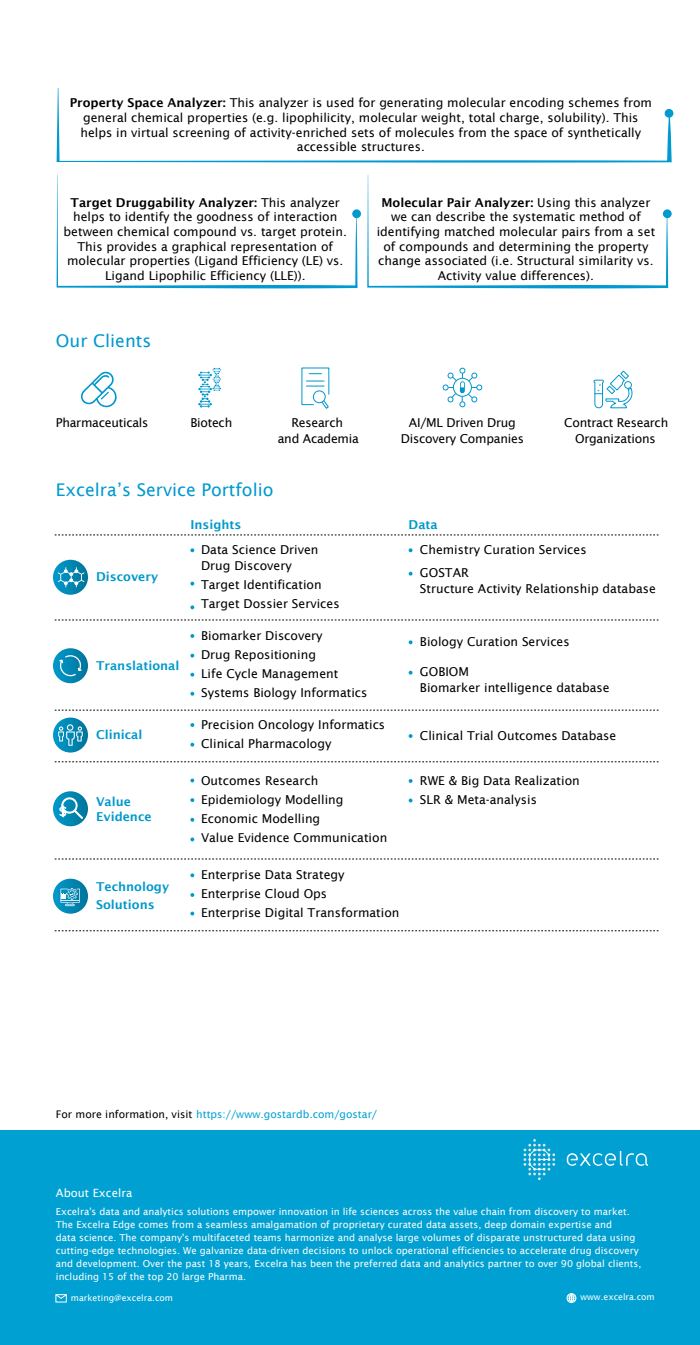
<style>
.page{position:relative;width:700px;height:1345px;background:#fff}
.page>*{position:absolute;margin:0;border:0;box-sizing:border-box;transform-origin:0 0}
.t1{font:17.5px "Lucida Sans";color:#0099d0}
.t2{font:12.25px/14.7px "Lucida Sans";color:#000}
.t3{font:12.25px/15.8px "Lucida Sans";letter-spacing:-.02em;color:#000;text-align:center}
.t4{font:600 12.25px/18px "Lucida Sans";color:#09c}
.t5{font:11.38px "Lucida Sans";color:#fff}
.t6{font:10.5px "Lucida Sans";color:#00a1d2}
.t7{font:9.62px/13.1px "Lucida Sans";color:#fffdfd}
.t8{font:8.75px "Lucida Sans";color:#fff}
.s1{font-weight:600}
.s2{color:#009ad1}
.s3{color:#000}
</style>
<div class="page">
<div style="left:352px;top:209px;width:9px;height:9px;background:#009ad1;border-radius:50%"></div>
<svg style="left:57px;top:174px;width:301px;height:114px"></svg>
<svg style="left:663px;top:209px;width:9px;height:9px"></svg>
<svg style="left:367px;top:174px;width:301px;height:114px"></svg>
<svg style="left:57px;top:88px;width:615px;height:75px"></svg>
<div style="left:0;top:1129px;width:700px;height:215px;background:#00a1d2"></div>
<svg style="left:567px;top:1293px;width:9px;height:9px"></svg>
<div style="left:56px;top:1294px;width:11px;height:8px;border:1px solid #fff"></div>
<svg style="left:55px;top:1294px;width:12px;height:4px"></svg>
<svg style="left:567px;top:1150px;width:81px;height:15px"></svg>
<svg style="left:524px;top:1139px;width:31px;height:41px"></svg>
<svg style="left:55px;top:619px;width:604px;height:1px"></svg>
<svg style="left:55px;top:534px;width:604px;height:1px"></svg>
<svg style="left:55px;top:710px;width:604px;height:1px"></svg>
<svg style="left:55px;top:761px;width:604px;height:1px"></svg>
<svg style="left:55px;top:858px;width:604px;height:1px"></svg>
<svg style="left:55px;top:930px;width:604px;height:1px"></svg>
<svg style="left:53px;top:559px;width:35px;height:35px"></svg>
<svg style="left:58px;top:567px;width:26px;height:20px"></svg>
<svg style="left:53px;top:648px;width:35px;height:35px"></svg>
<svg style="left:59px;top:654px;width:23px;height:23px"></svg>
<svg style="left:53px;top:717px;width:35px;height:35px"></svg>
<svg style="left:58px;top:724px;width:25px;height:21px"></svg>
<svg style="left:53px;top:791px;width:35px;height:35px"></svg>
<svg style="left:59px;top:796px;width:24px;height:22px"></svg>
<svg style="left:53px;top:878px;width:35px;height:35px"></svg>
<svg style="left:61px;top:888px;width:19px;height:18px"></svg>
<svg style="left:409px;top:548px;width:4px;height:4px"></svg>
<svg style="left:409px;top:640px;width:4px;height:4px"></svg>
<svg style="left:409px;top:670px;width:4px;height:4px"></svg>
<svg style="left:409px;top:734px;width:4px;height:4px"></svg>
<svg style="left:409px;top:798px;width:4px;height:4px"></svg>
<svg style="left:409px;top:571px;width:4px;height:4px"></svg>
<svg style="left:190px;top:548px;width:4px;height:4px"></svg>
<svg style="left:190px;top:581px;width:4px;height:4px"></svg>
<svg style="left:190px;top:605px;width:4px;height:4px"></svg>
<svg style="left:190px;top:634px;width:4px;height:4px"></svg>
<svg style="left:190px;top:653px;width:4px;height:4px"></svg>
<svg style="left:190px;top:672px;width:4px;height:4px"></svg>
<svg style="left:190px;top:691px;width:4px;height:4px"></svg>
<svg style="left:190px;top:723px;width:4px;height:4px"></svg>
<svg style="left:190px;top:742px;width:4px;height:4px"></svg>
<svg style="left:190px;top:778px;width:4px;height:4px"></svg>
<svg style="left:190px;top:798px;width:4px;height:4px"></svg>
<svg style="left:190px;top:817px;width:4px;height:4px"></svg>
<svg style="left:190px;top:837px;width:4px;height:4px"></svg>
<svg style="left:190px;top:873px;width:4px;height:4px"></svg>
<svg style="left:190px;top:893px;width:4px;height:3px"></svg>
<svg style="left:190px;top:911px;width:4px;height:4px"></svg>
<svg style="left:301px;top:367px;width:29px;height:42px"></svg>
<div style="left:313px;top:390px;width:13px;height:13px;border:1px solid #0096cc;border-radius:50%"></div>
<svg style="left:593px;top:370px;width:39px;height:39px"></svg>
<svg style="left:198px;top:368px;width:23px;height:39px"></svg>
<svg style="left:81px;top:371px;width:36px;height:37px"></svg>
<svg style="left:443px;top:368px;width:39px;height:39px"></svg>
<p class="t2" style="left:70px;top:95px;width:584px;text-align:center"><span class="s1">Property Space Analyzer:</span> This analyzer is used for generating molecular encoding schemes from general chemical properties (e.g. lipophilicity, molecular weight, total charge, solubility). This helps in virtual screening of activity-enriched sets of molecules from the space of synthetically accessible structures.</p>
<p class="t2" style="left:64px;top:195px;width:285px;text-align:center"><span class="s1">Target Druggability Analyzer:</span> This analyzer helps to identify the goodness of interaction between chemical compound vs. target protein.<br>This provides a graphical representation of molecular properties (Ligand Efficiency (LE) vs.<br>Ligand Lipophilic Efficiency (LLE)).</p>
<p class="t2" style="left:377px;top:195px;width:280px;text-align:center"><span class="s1">Molecular Pair Analyzer:</span> Using this analyzer we can describe the systematic method of identifying matched molecular pairs from a set of compounds and determining the property change associated (i.e. Structural similarity vs.<br>Activity value differences).</p>
<h1 class="t1" style="left:56px;top:330px;width:97px">Our Clients</h1>
<p class="t3" style="left:56px;top:414px;width:94px">Pharmaceuticals</p>
<p class="t3" style="left:190px;top:414px;width:43px">Biotech</p>
<p class="t3" style="left:401px;top:414px;width:124px">AI/ML Driven Drug<br>Discovery Companies</p>
<p class="t3" style="left:278px;top:414px;width:83px">Research<br>and Academia</p>
<p class="t3" style="left:564px;top:414px;width:106px">Contract Research<br>Organizations</p>
<h1 class="t1" style="left:56px;top:479px;width:219px"><span class="s2">Excelra’s</span> Service Portfolio</h1>
<p class="t4" style="left:96px;top:568px;width:64px">Discovery</p>
<p class="t4" style="left:96px;top:656px;width:85px">Translational</p>
<p class="t4" style="left:96px;top:725px;width:48px">Clinical</p>
<p class="t4" style="left:96px;top:794px;width:57px;line-height:14.7px">Value<br>Evidence</p>
<p class="t4" style="left:96px;top:877px;width:75px">Technology<br>Solutions</p>
<p class="t4" style="left:190px;top:516px;width:53px">Insights</p>
<p class="t2" style="left:201px;top:542px;width:119px;line-height:15.8px">Data Science Driven<br>Drug Discovery</p>
<p class="t2" style="left:201px;top:575px;width:140px;line-height:19.1px">Target Identification<br>Target Dossier Services</p>
<p class="t2" style="left:201px;top:625px;width:168px;line-height:19.1px">Biomarker Discovery<br>Drug Repositioning<br>Life Cycle Management<br>Systems Biology Informatics</p>
<p class="t2" style="left:201px;top:715px;width:186px;line-height:19.1px">Precision Oncology Informatics<br>Clinical Pharmacology</p>
<p class="t2" style="left:201px;top:770px;width:188px;line-height:19.1px">Outcomes Research<br>Epidemiology Modelling<br>Economic Modelling<br>Value Evidence Communication</p>
<p class="t2" style="left:201px;top:865px;width:200px;line-height:19.1px">Enterprise Data Strategy<br>Enterprise Cloud Ops<br>Enterprise Digital Transformation</p>
<p class="t4" style="left:409px;top:516px;width:31px">Data</p>
<p class="t2" style="left:420px;top:542px;width:168px">Chemistry Curation Services</p>
<p class="t2" style="left:420px;top:564px;width:237px;line-height:15.9px">GOSTAR<br>Structure Activity Relationship database</p>
<p class="t2" style="left:420px;top:633px;width:151px">Biology Curation Services</p>
<p class="t2" style="left:420px;top:663px;width:191px;line-height:15.9px">GOBIOM<br>Biomarker intelligence database</p>
<p class="t2" style="left:420px;top:727px;width:198px">Clinical Trial Outcomes Database</p>
<p class="t2" style="left:420px;top:770px;width:161px;line-height:19.1px">RWE &amp; Big Data Realization<br>SLR &amp; Meta-analysis</p>
<p class="t6" style="left:56px;top:1108px;width:323px"><span class="s3">For more information, visit</span> https://www.gostardb.com/gostar/</p>
<p class="t5" style="left:56px;top:1185px;width:78px">About Excelra</p>
<p class="t7" style="left:56px;top:1204px;width:587px">Excelra's data and analytics solutions empower innovation in life sciences across the value chain from discovery to market.<br>The Excelra Edge comes from a seamless amalgamation of proprietary curated data assets, deep domain expertise and<br>data science. The company's multifaceted teams harmonize and analyse large volumes of disparate unstructured data using cutting-edge technologies. We galvanize data-driven decisions to unlock operational efficiencies to accelerate drug discovery and development. Over the past 18 years, Excelra has been the preferred data and analytics partner to over 90 global clients, including 15 of the top 20 large Pharma.</p>
<p class="t8" style="left:71px;top:1292px;width:104px">marketing@excelra.com</p>
<p class="t8" style="left:580px;top:1291px;width:76px">www.excelra.com</p>
</div>
